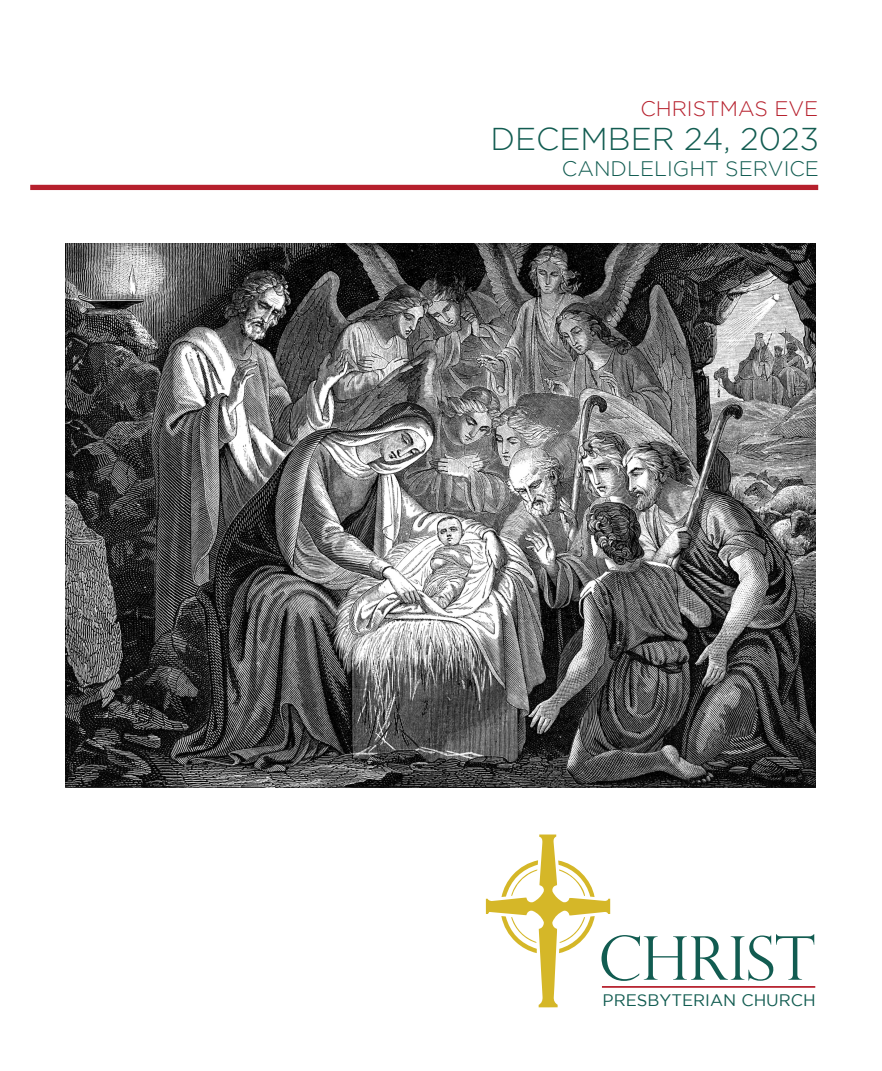
<style>
.page{position:relative;width:882px;height:1071px;background:#fff}
.page>*{position:absolute;margin:0;border:0;box-sizing:border-box;transform-origin:0 0}
.t1{font:300 60.38px "Perpetua Titling";color:#125c51}
.t2{font:300 31.5px "Gotham";color:#125c51}
.t3{font:300 21px "Gotham";color:#125c51}
.t4{font:300 21px "Gotham";color:#b6202d}
.t5{font:16.62px "Gotham";color:#125c51}
</style>
<div class="page">
<div style="left:30px;top:185px;width:788px;height:5px;background:#b6202d"></div>
<img style="left:66px;top:244px;width:750px;height:544px">
<hr style="left:602px;top:986px;width:213px;height:2px;background:#b6202d">
<svg style="left:486px;top:835px;width:124px;height:172px"></svg>
<p class="t4" style="left:640px;top:97px;width:179px">CHRISTMAS EVE</p>
<p class="t2" style="left:491px;top:122px;width:330px">DECEMBER 24, 2023</p>
<p class="t3" style="left:562px;top:157px;width:259px">CANDLELIGHT SERVICE</p>
<p class="t1" style="left:598px;top:922px;width:218px">CHRIST</p>
<p class="t5" style="left:603px;top:991px;width:215px">PRESBYTERIAN CHURCH</p>
</div>
